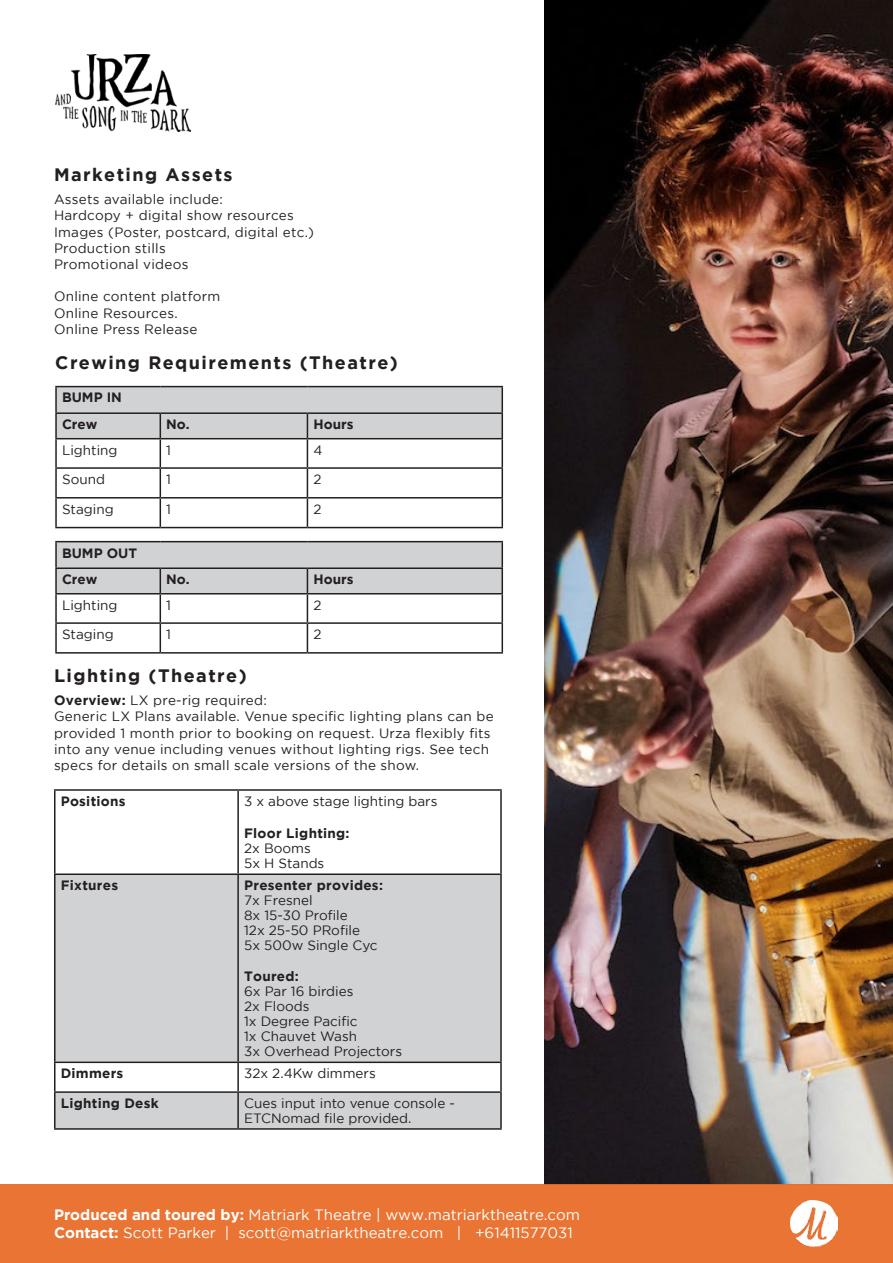
<style>
.page{position:relative;width:893px;height:1263px;background:#fff}
.page>*{position:absolute;margin:0;border:0;box-sizing:border-box;transform-origin:0 0}
.t1{font:700 18px "Gotham";letter-spacing:.08em;color:#231f20}
.t2{font:15px "Gotham";color:#fff}
.t3{font:13.5px/16.2px "Gotham";letter-spacing:.02em;color:#231f20}
.t4{font:13.5px/15px "Gotham";color:#231f20}
.t5{font:700 13.5px "Gotham";letter-spacing:.02em;color:#231f20}
.s1{font-weight:700}
</style>
<div class="page">
<img style="left:544px;top:0;width:349px;height:1184px">
<div style="left:56px;top:875px;width:444px;height:186px;background:#d1d2d4"></div>
<div style="left:56px;top:1093px;width:444px;height:35px;background:#d1d2d4"></div>
<hr style="left:237px;top:791px;width:2px;height:82px;background:#231f20">
<hr style="left:54px;top:873px;width:184px;height:2px;background:#231f20">
<hr style="left:238px;top:873px;width:264px;height:2px;background:#231f20">
<hr style="left:237px;top:875px;width:2px;height:186px;background:#231f20">
<hr style="left:54px;top:1061px;width:184px;height:2px;background:#231f20">
<hr style="left:238px;top:1061px;width:264px;height:2px;background:#231f20">
<hr style="left:237px;top:1063px;width:2px;height:28px;background:#231f20">
<hr style="left:54px;top:789px;width:184px;height:2px;background:#231f20">
<hr style="left:54px;top:791px;width:2px;height:82px;background:#231f20">
<hr style="left:238px;top:789px;width:264px;height:2px;background:#231f20">
<hr style="left:500px;top:791px;width:2px;height:82px;background:#231f20">
<hr style="left:54px;top:875px;width:2px;height:186px;background:#231f20">
<hr style="left:500px;top:875px;width:2px;height:186px;background:#231f20">
<hr style="left:54px;top:1063px;width:2px;height:28px;background:#231f20">
<hr style="left:500px;top:1063px;width:2px;height:28px;background:#231f20">
<hr style="left:54px;top:1091px;width:184px;height:2px;background:#231f20">
<hr style="left:54px;top:1093px;width:2px;height:35px;background:#231f20">
<hr style="left:54px;top:1128px;width:184px;height:2px;background:#231f20">
<hr style="left:238px;top:1091px;width:264px;height:2px;background:#231f20">
<hr style="left:237px;top:1093px;width:2px;height:35px;background:#231f20">
<hr style="left:500px;top:1093px;width:2px;height:35px;background:#231f20">
<hr style="left:238px;top:1128px;width:264px;height:2px;background:#231f20">
<img style="left:55px;top:54px;width:135px;height:77px">
<hr style="left:55px;top:467px;width:105px;height:2px;background:#231f20">
<hr style="left:55px;top:497px;width:105px;height:1px;background:#231f20">
<hr style="left:55px;top:527px;width:105px;height:1px;background:#231f20">
<hr style="left:55px;top:439px;width:2px;height:28px;background:#231f20">
<hr style="left:55px;top:469px;width:2px;height:28px;background:#231f20">
<hr style="left:55px;top:498px;width:2px;height:29px;background:#231f20">
<hr style="left:55px;top:386px;width:105px;height:1px;background:#231f20">
<hr style="left:55px;top:387px;width:2px;height:25px;background:#231f20">
<hr style="left:160px;top:386px;width:147px;height:1px;background:#231f20">
<hr style="left:307px;top:386px;width:196px;height:1px;background:#231f20">
<hr style="left:55px;top:412px;width:105px;height:2px;background:#231f20">
<hr style="left:55px;top:414px;width:2px;height:24px;background:#231f20">
<hr style="left:55px;top:438px;width:105px;height:1px;background:#231f20">
<svg style="left:56px;top:387px;width:447px;height:141px"></svg>
<hr style="left:307px;top:438px;width:196px;height:1px;background:#231f20">
<hr style="left:55px;top:622px;width:105px;height:2px;background:#231f20">
<hr style="left:55px;top:652px;width:105px;height:2px;background:#231f20">
<hr style="left:160px;top:652px;width:147px;height:2px;background:#231f20">
<hr style="left:307px;top:652px;width:196px;height:2px;background:#231f20">
<hr style="left:55px;top:594px;width:2px;height:28px;background:#231f20">
<hr style="left:55px;top:624px;width:2px;height:28px;background:#231f20">
<hr style="left:55px;top:541px;width:105px;height:1px;background:#231f20">
<hr style="left:55px;top:542px;width:2px;height:25px;background:#231f20">
<hr style="left:160px;top:541px;width:147px;height:1px;background:#231f20">
<hr style="left:307px;top:541px;width:196px;height:1px;background:#231f20">
<hr style="left:55px;top:567px;width:105px;height:2px;background:#231f20">
<hr style="left:55px;top:569px;width:2px;height:24px;background:#231f20">
<hr style="left:55px;top:593px;width:105px;height:1px;background:#231f20">
<svg style="left:56px;top:542px;width:447px;height:111px"></svg>
<hr style="left:307px;top:593px;width:196px;height:1px;background:#231f20">
<div style="left:0;top:1184px;width:893px;height:79px;background:#ea7433"></div>
<img style="left:791px;top:1200px;width:46px;height:47px">
<p class="t1" style="left:54px;top:164px;width:180px">Marketing Assets</p>
<p class="t3" style="left:54px;top:191px;width:170px">Assets available include:</p>
<p class="t3" style="left:54px;top:207px;width:241px">Hardcopy + digital show resources</p>
<p class="t3" style="left:54px;top:223px;width:262px">Images (Poster, postcard, digital etc.)</p>
<p class="t3" style="left:54px;top:240px;width:113px">Production stills</p>
<p class="t3" style="left:54px;top:256px;width:136px">Promotional videos</p>
<p class="t3" style="left:54px;top:288px;width:168px">Online content platform</p>
<p class="t3" style="left:54px;top:304px;width:125px">Online Resources.</p>
<p class="t3" style="left:54px;top:321px;width:145px">Online Press Release</p>
<p class="t1" style="left:55px;top:352px;width:344px">Crewing Requirements (Theatre)</p>
<p class="t5" style="left:62px;top:390px;width:61px">BUMP IN</p>
<p class="t5" style="left:62px;top:416px;width:37px">Crew</p>
<p class="t5" style="left:166px;top:416px;width:25px">No.</p>
<p class="t5" style="left:313px;top:416px;width:42px">Hours</p>
<p class="t4" style="left:62px;top:442px;width:57px">Lighting</p>
<p class="t3" style="left:166px;top:441px;width:6px">1</p>
<p class="t3" style="left:313px;top:441px;width:11px">4</p>
<p class="t3" style="left:62px;top:471px;width:44px">Sound</p>
<p class="t3" style="left:166px;top:471px;width:6px">1</p>
<p class="t3" style="left:313px;top:471px;width:10px">2</p>
<p class="t4" style="left:62px;top:501px;width:53px">Staging</p>
<p class="t3" style="left:166px;top:501px;width:6px">1</p>
<p class="t3" style="left:313px;top:501px;width:10px">2</p>
<p class="t5" style="left:62px;top:545px;width:77px">BUMP OUT</p>
<p class="t5" style="left:62px;top:571px;width:37px">Crew</p>
<p class="t5" style="left:166px;top:571px;width:25px">No.</p>
<p class="t5" style="left:313px;top:571px;width:42px">Hours</p>
<p class="t4" style="left:62px;top:597px;width:57px">Lighting</p>
<p class="t3" style="left:166px;top:596px;width:6px">1</p>
<p class="t3" style="left:313px;top:596px;width:10px">2</p>
<p class="t4" style="left:62px;top:626px;width:53px">Staging</p>
<p class="t3" style="left:166px;top:626px;width:6px">1</p>
<p class="t3" style="left:313px;top:626px;width:10px">2</p>
<p class="t1" style="left:54px;top:665px;width:194px">Lighting (Theatre)</p>
<p class="t3" style="left:54px;top:692px;width:214px"><span class="s1">Overview:</span> LX pre-rig required:</p>
<p class="t3" style="left:54px;top:708px;width:441px">Generic LX Plans available. Venue specific lighting plans can be provided 1 month prior to booking on request. Urza flexibly fits into any venue including venues without lighting rigs. See tech specs for details on small scale versions of the show.</p>
<p class="t5" style="left:61px;top:793px;width:66px">Positions</p>
<p class="t4" style="left:244px;top:793px;width:195px">3 x above stage lighting bars</p>
<p class="t5" style="left:244px;top:826px;width:107px">Floor Lighting:</p>
<p class="t3" style="left:244px;top:840px;width:68px">2x Booms</p>
<p class="t4" style="left:244px;top:856px;width:82px">5x H Stands</p>
<p class="t5" style="left:61px;top:877px;width:59px">Fixtures</p>
<p class="t5" style="left:244px;top:877px;width:140px">Presenter provides:</p>
<p class="t4" style="left:244px;top:893px;width:70px">7x Fresnel</p>
<p class="t4" style="left:244px;top:908px;width:105px">8x 15-30 Profile</p>
<p class="t4" style="left:244px;top:923px;width:117px">12x 25-50 PRofile</p>
<p class="t4" style="left:244px;top:938px;width:135px">5x 500w Single Cyc</p>
<p class="t5" style="left:244px;top:969px;width:56px">Toured:</p>
<p class="t4" style="left:244px;top:984px;width:111px">6x Par 16 birdies</p>
<p class="t4" style="left:244px;top:999px;width:67px">2x Floods</p>
<p class="t4" style="left:244px;top:1014px;width:115px">1x Degree Pacific</p>
<p class="t4" style="left:244px;top:1029px;width:114px">1x Chauvet Wash</p>
<p class="t4" style="left:244px;top:1044px;width:159px">3x Overhead Projectors</p>
<p class="t5" style="left:61px;top:1065px;width:64px">Dimmers</p>
<p class="t4" style="left:244px;top:1066px;width:133px">32x 2.4Kw dimmers</p>
<p class="t5" style="left:61px;top:1095px;width:100px">Lighting Desk</p>
<p class="t4" style="left:244px;top:1095px;width:212px">Cues input into venue console -<br>ETCNomad file provided.</p>
<p class="t2" style="left:54px;top:1206px;width:528px"><span class="s1">Produced and toured by:</span> Matriark Theatre | www.matriarktheatre.com</p>
<p class="t2" style="left:54px;top:1224px;width:520px"><span class="s1">Contact:</span> Scott Parker | scott@matriarktheatre.com | +61411577031</p>
</div>
